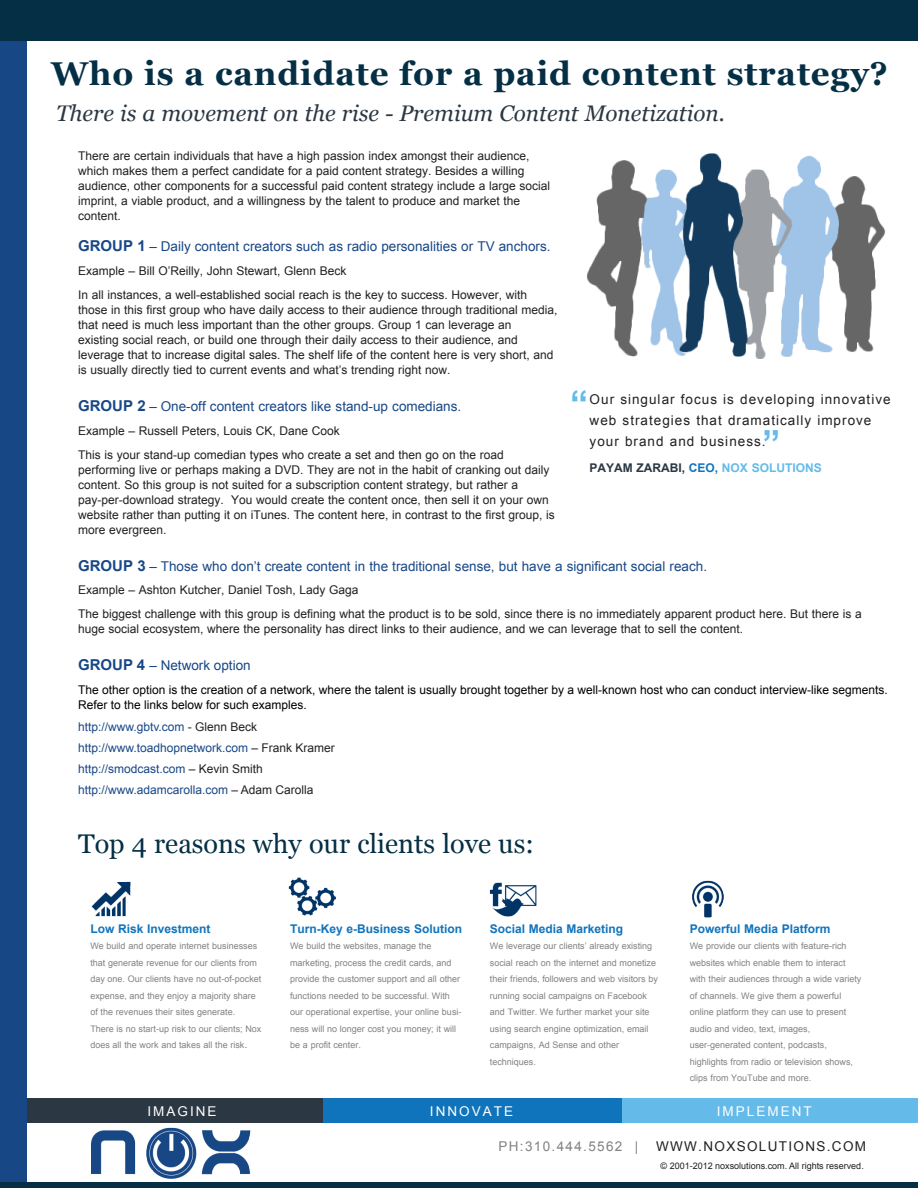
<style>
.page{position:relative;width:918px;height:1188px;background:#fff}
.page>*{position:absolute;margin:0;border:0;box-sizing:border-box;transform-origin:0 0}
.t1{font:700 36px "Arial";color:#64bae9}
.t2{font:700 33px "Georgia";letter-spacing:.025em;color:#052f45}
.t3{font:27px "Georgia";color:#052f45}
.t4{font:italic 22.5px "Georgia";color:#2b3743}
.t5{font:13.5px "Arial";color:#184786}
.t6{font:13.5px/21px "Arial";letter-spacing:.075em;color:#231f20}
.t7{font:13.5px "Arial";letter-spacing:.15em;color:#fff}
.t8{font:13.5px "Arial";letter-spacing:.1em;color:#231f20}
.t9{font:13.5px "Arial";letter-spacing:.1em;color:#808285}
.t10{font:12px/15px "Arial";color:#231f20}
.t11{font:12px/15px "Arial";color:#000}
.t12{font:12px "Arial";color:#184786}
.t13{font:700 12px "Arial";color:#1074bc}
.t14{font:700 12px "Arial";color:#2b3743}
.t15{font:9px/16.5px "Arial";color:#808285}
.t16{font:9px "Arial";color:#231f20}
.s1{font-weight:700;font-size:15px}
.s2{color:#1074bc}
.s3{color:#64bae9}
.s4{color:#231f20}
.s5{font-size:11.25px}
</style>
<div class="page">
<img style="left:526px;top:885px;width:11px;height:21px">
<div style="left:0;top:27px;width:27px;height:1161px;background:#184786"></div>
<div style="left:323px;top:1099px;width:300px;height:24px;background:#1074bc"></div>
<div style="left:27px;top:1099px;width:295px;height:24px;background:#2b3743"></div>
<div style="left:623px;top:1099px;width:295px;height:24px;background:#64bae9"></div>
<div style="left:0;top:0;width:918px;height:41px;background:#052f45"></div>
<img style="left:692px;top:880px;width:32px;height:38px">
<img style="left:489px;top:882px;width:37px;height:35px">
<img style="left:289px;top:878px;width:47px;height:37px">
<img style="left:91px;top:881px;width:40px;height:36px">
<img style="left:92px;top:1127px;width:159px;height:51px">
<div style="left:0;top:1182px;width:918px;height:6px;background:#052f45"></div>
<img style="left:587px;top:153px;width:298px;height:205px">
<p class="t2" style="left:51px;top:53px;width:838px">Who is a candidate for a paid content strategy?</p>
<p class="t4" style="left:56px;top:99px;width:670px">There is a movement on the rise - Premium Content Monetization.</p>
<p class="t10" style="left:78px;top:148px;width:474px">There are certain individuals that have a high passion index amongst their audience, which makes them a perfect candidate for a paid content strategy. Besides a willing audience, other components for a successful paid content strategy include a large social imprint, a viable product, and a willingness by the talent to produce and market the</p>
<p class="t10" style="left:78px;top:208px;width:44px">content.</p>
<p class="t5" style="left:78px;top:238px;width:474px"><span class="s1">GROUP 1</span> – Daily content creators such as radio personalities or TV anchors.</p>
<p class="t10" style="left:78px;top:264px;width:270px">Example – Bill O’Reilly, John Stewart, Glenn Beck</p>
<p class="t10" style="left:78px;top:288px;width:481px">In all instances, a well-established social reach is the key to success. However, with those in this first group who have daily access to their audience through traditional media, that need is much less important than the other groups. Group 1 can leverage an</p>
<p class="t10" style="left:78px;top:333px;width:441px">existing social reach, or build one through their daily access to their audience, and</p>
<p class="t10" style="left:78px;top:348px;width:477px">leverage that to increase digital sales. The shelf life of the content here is very short, and is usually directly tied to current events and what’s trending right now.</p>
<p class="t5" style="left:78px;top:398px;width:385px"><span class="s1">GROUP 2</span> – One-off content creators like stand-up comedians.</p>
<p class="t10" style="left:78px;top:423px;width:263px">Example – Russell Peters, Louis CK, Dane Cook</p>
<p class="t10" style="left:78px;top:447px;width:427px">This is your stand-up comedian types who create a set and then go on the road</p>
<p class="t10" style="left:78px;top:462px;width:473px">performing live or perhaps making a DVD. They are not in the habit of cranking out daily content. So this group is not suited for a subscription content strategy, but rather a</p>
<p class="t10" style="left:78px;top:492px;width:478px">pay-per-download strategy. You would create the content once, then sell it on your own website rather than putting it on iTunes. The content here, in contrast to the first group, is more evergreen.</p>
<p class="t1" style="left:570px;top:379px;width:19px">“</p>
<p class="t6" style="left:590px;top:389px;width:303px">Our singular focus is developing innovative web strategies that dramatically improve your brand and business.</p>
<p class="t14" style="left:590px;top:460px;width:234px">PAYAM ZARABI, <span class="s2">CEO,</span> <span class="s3">NOX SOLUTIONS</span></p>
<p class="t1" style="left:763px;top:420px;width:19px">”</p>
<p class="t5" style="left:78px;top:557px;width:631px"><span class="s1">GROUP 3</span> – Those who don’t create content in the traditional sense, but have a significant social reach.</p>
<p class="t10" style="left:78px;top:583px;width:282px">Example – Ashton Kutcher, Daniel Tosh, Lady Gaga</p>
<p class="t10" style="left:78px;top:607px;width:785px">The biggest challenge with this group is defining what the product is to be sold, since there is no immediately apparent product here. But there is a huge social ecosystem, where the personality has direct links to their audience, and we can leverage that to sell the content.</p>
<p class="t5" style="left:78px;top:656px;width:174px"><span class="s1">GROUP 4</span> – Network option</p>
<p class="t11" style="left:78px;top:682px;width:811px">The other option is the creation of a network, where the talent is usually brought together by a well-known host who can conduct interview-like segments.<br>Refer to the links below for such examples.</p>
<p class="t12" style="left:78px;top:719px;width:181px">http://www.gbtv.com <span class="s4">- Glenn Beck</span></p>
<p class="t12" style="left:78px;top:740px;width:258px">http://www.toadhopnetwork.com <span class="s4">– Frank Kramer</span></p>
<p class="t12" style="left:78px;top:761px;width:186px">http://smodcast.com <span class="s4">– Kevin Smith</span></p>
<p class="t12" style="left:78px;top:782px;width:237px">http://www.adamcarolla.com <span class="s4">– Adam Carolla</span></p>
<p class="t3" style="left:78px;top:827px;width:457px">Top 4 reasons why our clients love us:</p>
<p class="t13" style="left:90px;top:920px;width:122px">Low Risk Investment</p>
<p class="t15" style="left:90px;top:938px;width:173px">We build and operate internet businesses that generate revenue for our clients from day one. Our clients have no out-of-pocket expense, and they enjoy a majority share of the revenues their sites generate.<br>There is no start-up risk to our clients; Nox does all the work and takes all the risk<span class="s5">.</span></p>
<p class="t13" style="left:290px;top:920px;width:174px">Turn-Key e-Business Solution</p>
<p class="t15" style="left:290px;top:938px;width:173px">We build the websites, manage the marketing, process the credit cards, and provide the customer support and all other functions needed to be successful. With our operational expertise, your online busi&shy;ness will no longer cost you money; it will be a profit center.</p>
<p class="t13" style="left:490px;top:920px;width:135px">Social Media Marketing</p>
<p class="t15" style="left:490px;top:938px;width:170px">We leverage our clients’ already existing social reach on the internet and monetize their friends, followers and web visitors by running social campaigns on Facebook and Twitter. We further market your site using search engine optimization, email campaigns, Ad Sense and other</p>
<p class="t15" style="left:490px;top:1053px;width:48px">techniques.</p>
<p class="t7" style="left:147px;top:1103px;width:71px">IMAGINE</p>
<p class="t7" style="left:430px;top:1103px;width:85px">INNOVATE</p>
<p class="t13" style="left:690px;top:920px;width:142px">Powerful Media Platform</p>
<p class="t15" style="left:690px;top:938px;width:173px">We provide our clients with feature-rich websites which enable them to interact with their audiences through a wide variety of channels. We give them a powerful online platform they can use to present audio and video, text, images,</p>
<p class="t15" style="left:690px;top:1037px;width:139px">user-generated content, podcasts,</p>
<p class="t15" style="left:690px;top:1053px;width:165px">highlights from radio or television shows, clips from YouTube and more.</p>
<p class="t7" style="left:717px;top:1103px;width:96px">IMPLEMENT</p>
<p class="t9" style="left:498px;top:1138px;width:141px">PH:310.444.5562 |</p>
<p class="t8" style="left:656px;top:1138px;width:212px">WWW.NOXSOLUTIONS.COM</p>
<p class="t16" style="left:661px;top:1160px;width:205px">© 2001-2012 noxsolutions.com. All rights reserved.</p>
</div>
